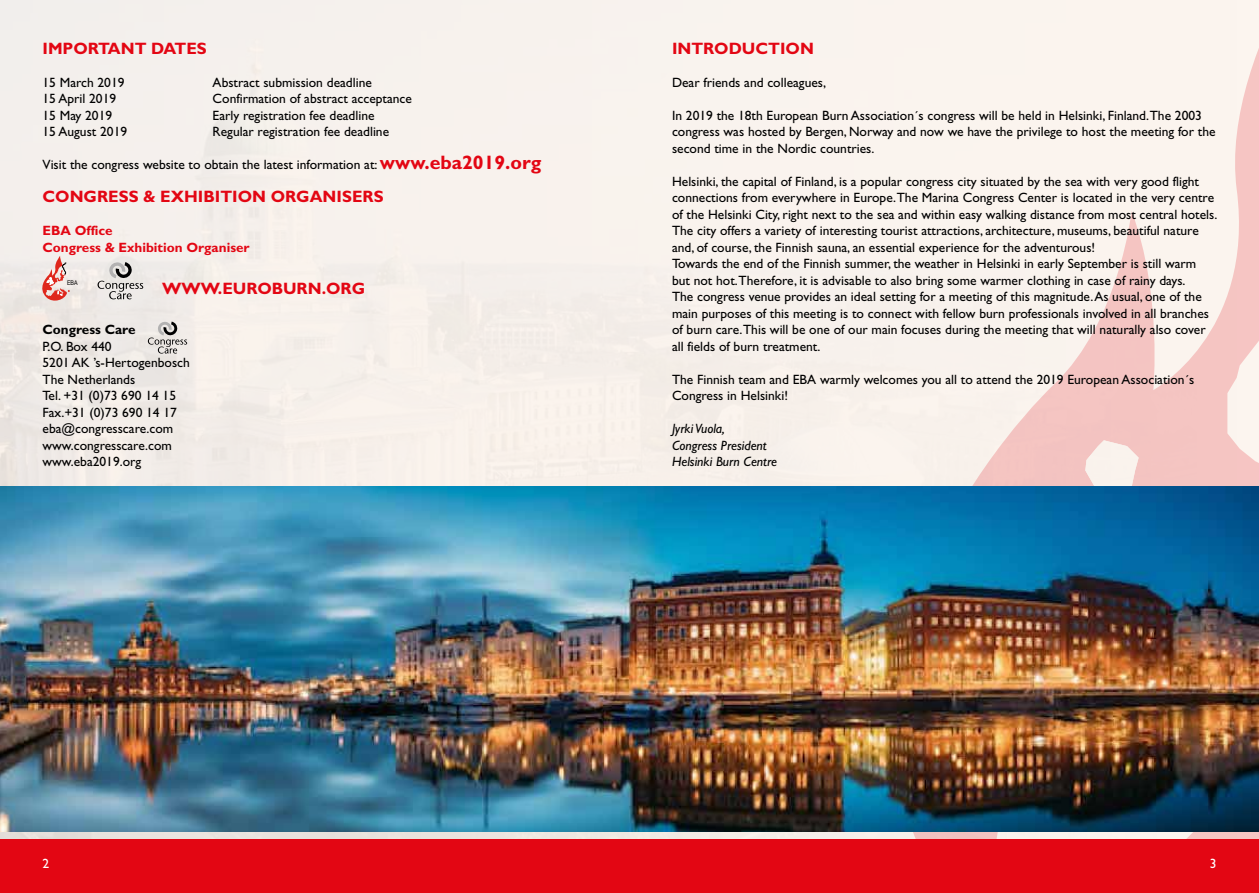
<style>
.page{position:relative;width:1259px;height:893px;background:#fff}
.page>*{position:absolute;margin:0;border:0;box-sizing:border-box;transform-origin:0 0}
.t1{font:700 16.5px "Gill Sans Std";color:#e30613}
.t2{font:13.5px/16.5px "Gill Sans Std";color:#000}
.t3{font:italic 13.5px/16.5px "Gill Sans Std";color:#000}
.t4{font:700 13.5px/16.5px "Gill Sans Std";color:#e30613}
.t5{font:700 13.5px "Gill Sans Std";color:#000}
.t6{font:13.5px "Gill Sans Std";color:#fff}
.t7{font:6.45px "Arial";color:#000;scale:.84 1}
.s1{font-weight:700;font-size:19.5px;color:#e30613}
</style>
<div class="page">
<div style="left:0;top:0;width:891px;height:839px;background:#f7f1ec"></div>
<svg style="left:891px;top:0;width:368px;height:839px;fill:#faf4ee"></svg>
<svg style="left:1014px;top:440px;width:172px;height:47px"></svg>
<div style="left:0;top:839px;width:1259px;height:54px;background:#e30613"></div>
<img style="left:0;top:487px;width:1259px;height:344px">
<svg style="left:148px;top:321px;width:39px;height:33px"></svg>
<svg style="left:98px;top:262px;width:45px;height:37px"></svg>
<svg style="left:37px;top:256px;width:33px;height:45px"></svg>
<p class="t1" style="left:43px;top:39px;width:166px">IMPORTANT DATES</p>
<p class="t2" style="left:43px;top:74px;width:83px">15 March 2019</p>
<p class="t2" style="left:213px;top:74px;width:161px">Abstract submission deadline</p>
<p class="t2" style="left:43px;top:91px;width:75px">15 April 2019</p>
<p class="t2" style="left:213px;top:91px;width:201px">Confirmation of abstract acceptance</p>
<p class="t2" style="left:43px;top:107px;width:71px">15 May 2019</p>
<p class="t2" style="left:213px;top:107px;width:163px">Early registration fee deadline</p>
<p class="t2" style="left:43px;top:124px;width:86px">15 August 2019</p>
<p class="t2" style="left:213px;top:124px;width:178px">Regular registration fee deadline</p>
<p class="t2" style="left:43px;top:157px;width:500px">Visit the congress website to obtain the latest information at: <span class="s1">www.eba2019.org</span></p>
<p class="t1" style="left:43px;top:187px;width:342px">CONGRESS &amp; EXHIBITION ORGANISERS</p>
<p class="t4" style="left:43px;top:223px;width:209px">EBA Office<br>Congress &amp; Exhibition Organiser</p>
<p class="t7" style="left:67px;top:278px;width:14px">EBA</p>
<p class="t1" style="left:162px;top:279px;width:204px">WWW.EUROBURN.ORG</p>
<p class="t5" style="left:43px;top:322px;width:94px">Congress Care</p>
<p class="t2" style="left:43px;top:338px;width:149px">P.O. Box 440<br>5201 AK ’s-Hertogenbosch<br>The Netherlands<br>Tel. +31 (0)73 690 14 15<br>Fax.+31 (0)73 690 14 17 eba@congresscare.com www.congresscare.com www.eba2019.org</p>
<p class="t1" style="left:672px;top:39px;width:143px">INTRODUCTION</p>
<p class="t2" style="left:672px;top:74px;width:155px">Dear friends and colleagues,</p>
<p class="t2" style="left:672px;top:107px;width:545px">In 2019 the 18th European Burn Association´s congress will be held in Helsinki, Finland.The 2003 congress was hosted by Bergen, Norway and now we have the privilege to host the meeting for the second time in the Nordic countries.</p>
<p class="t2" style="left:672px;top:173px;width:547px">Helsinki, the capital of Finland, is a popular congress city situated by the sea with very good flight connections from everywhere in Europe.The Marina Congress Center is located in the very centre of the Helsinki City, right next to the sea and within easy walking distance from most central hotels.<br>The city offers a variety of interesting tourist attractions, architecture, museums, beautiful nature and, of course, the Finnish sauna, an essential experience for the adventurous!<br>Towards the end of the Finnish summer, the weather in Helsinki in early September is still warm but not hot.Therefore, it is advisable to also bring some warmer clothing in case of rainy days.<br>The congress venue provides an ideal setting for a meeting of this magnitude. As usual, one of the main purposes of this meeting is to connect with fellow burn professionals involved in all branches of burn care.This will be one of our main focuses during the meeting that will naturally also cover all fields of burn treatment.</p>
<p class="t2" style="left:672px;top:371px;width:524px">The Finnish team and EBA warmly welcomes you all to attend the 2019 European Association´s<br>Congress in Helsinki!</p>
<p class="t3" style="left:672px;top:421px;width:107px">Jyrki Vuola,<br>Congress President<br>Helsinki Burn Centre</p>
<p class="t6" style="left:43px;top:856px;width:8px">2</p>
<p class="t6" style="left:1209px;top:856px;width:8px">3</p>
</div>
